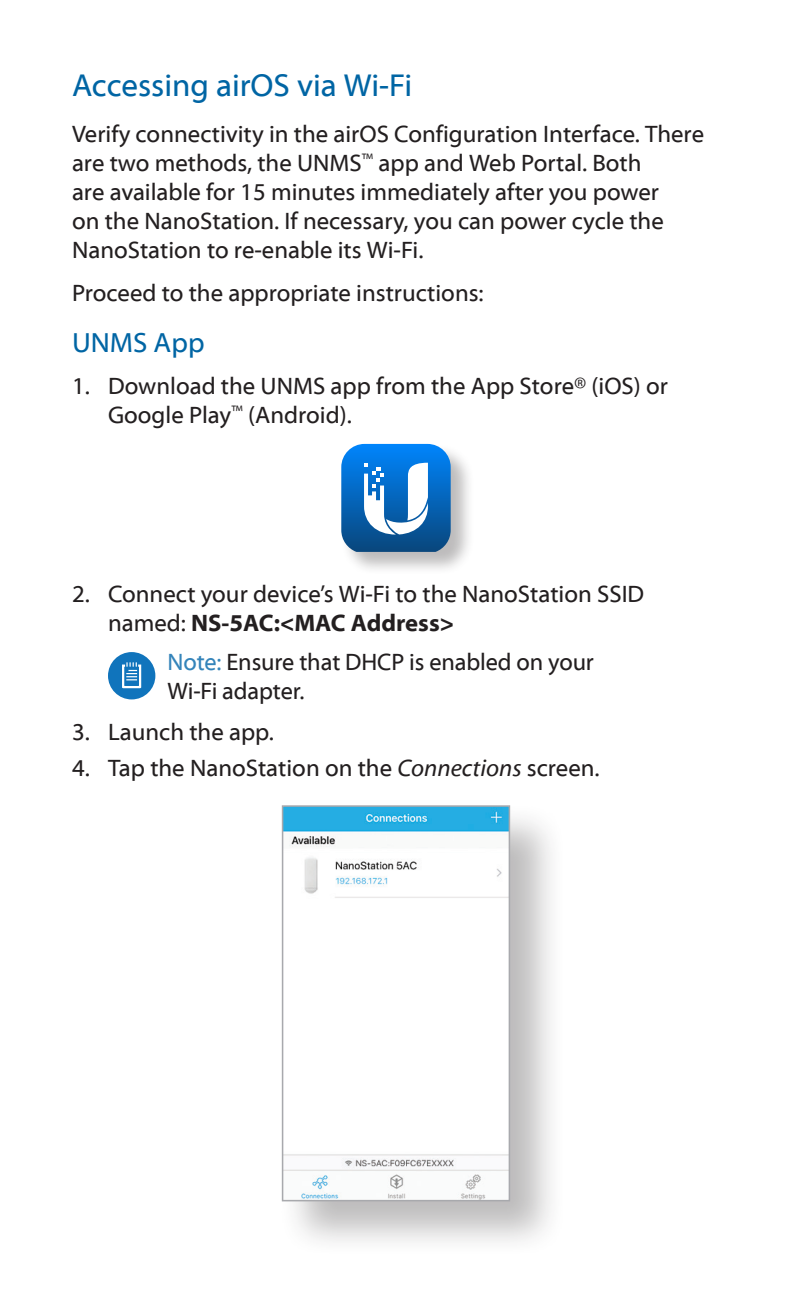
<style>
.page{position:relative;width:792px;height:1296px;background:#fff}
.page>*{position:absolute;margin:0;border:0;box-sizing:border-box;transform-origin:0 0}
.Heading_1{font:32px "Myriad Web Pro";color:#0065a4}
.Heading_2{font:28px "Myriad Web Pro";color:#0065a4}
.Body{font:24px/28.8px "Myriad Web Pro";color:#231f20}
.Note{font:24px/28.8px "Myriad Web Pro";letter-spacing:-.005em;color:#231f20}
.s1{font-weight:700}
.s2{color:#3484ba}
.s3{font-style:italic}
</style>
<div class="page">
<div style="left:342px;top:444px;width:132px;height:131px;background:#231f20;opacity:.3"></div>
<svg style="left:341px;top:444px;width:110px;height:108px"></svg>
<svg style="left:108px;top:652px;width:47px;height:47px"></svg>
<div style="left:278px;top:802px;width:288px;height:456px;background:#231f20;opacity:.3"></div>
<img style="left:285px;top:808px;width:222px;height:390px">
<div style="left:282px;top:805px;width:228px;height:396px;border:2px solid #a8a9ad"></div>
<p class="Heading_1" style="left:72px;top:68px;width:342px">Accessing airOS via Wi-Fi</p>
<p class="Body" style="left:72px;top:121px;width:634px">Verify connectivity in the airOS Configuration Interface. There are two methods, the UNMS<sup>™</sup> app and Web Portal. Both<br>are available for 15 minutes immediately after you power<br>on the NanoStation. If necessary, you can power cycle the NanoStation to re-enable its Wi-Fi.</p>
<p class="Body" style="left:72px;top:279px;width:413px">Proceed to the appropriate instructions:</p>
<p class="Heading_2" style="left:72px;top:327px;width:134px">UNMS App</p>
<p class="Body" style="left:108px;top:372px;width:561px;text-indent:-36px">1. Download the UNMS app from the App Store® (iOS) or<br>Google Play<sup>™</sup> (Android).</p>
<p class="Body" style="left:108px;top:580px;width:538px;text-indent:-36px">2. Connect your device’s Wi-Fi to the NanoStation SSID named: <span class="s1">NS-5AC:&lt;MAC Address&gt;</span></p>
<p class="Note" style="left:167px;top:648px;width:428px"><span class="s2">Note:</span> Ensure that DHCP is enabled on your<br>Wi‑Fi adapter.</p>
<p class="Body" style="left:72px;top:718px;width:203px">3. Launch the app.</p>
<p class="Body" style="left:72px;top:754px;width:529px">4. Tap the NanoStation on the <span class="s3">Connections</span> screen.</p>
</div>
